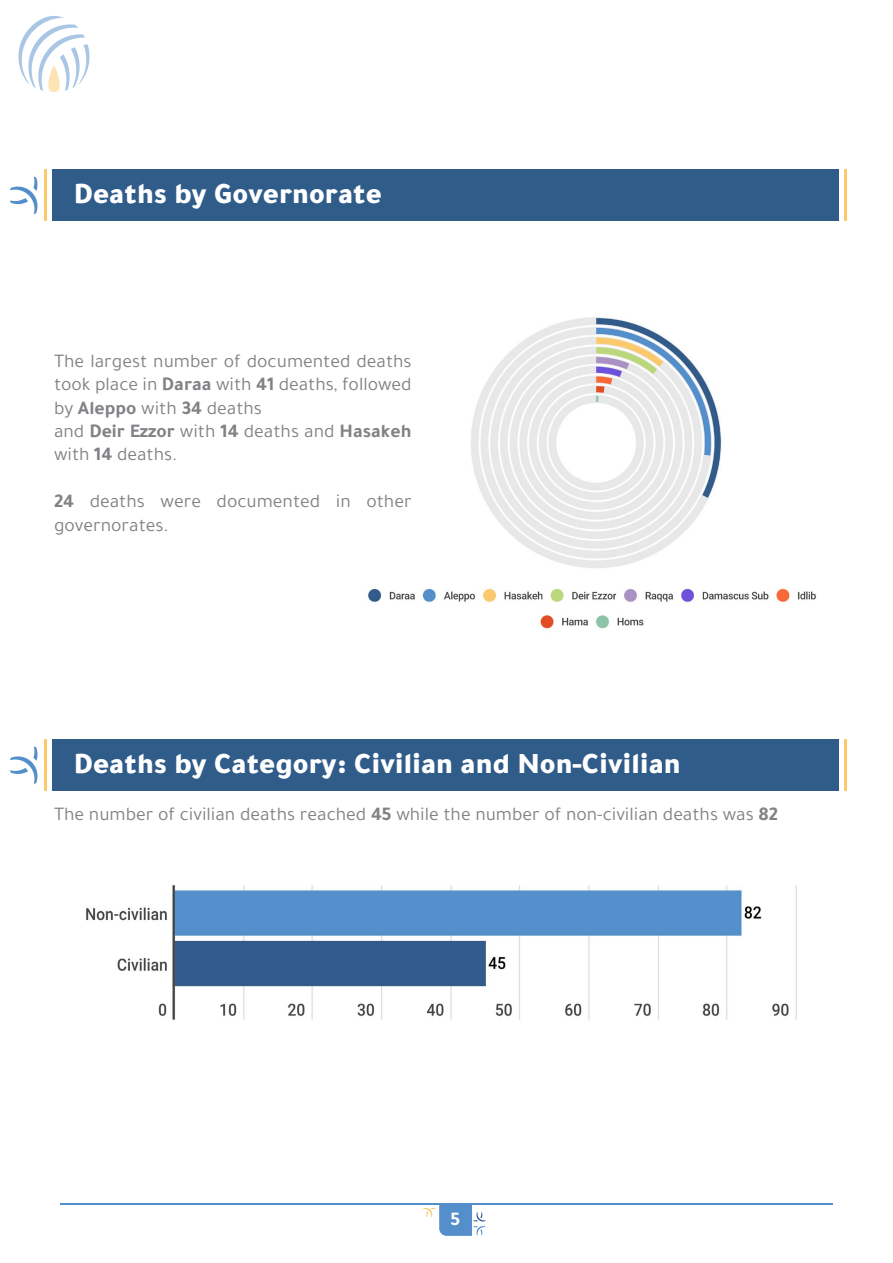
<style>
.page{position:relative;width:893px;height:1263px;background:#fff}
.page>*{position:absolute;margin:0;border:0;box-sizing:border-box;transform-origin:0 0}
.t1{font:900 30px "Tajawal";color:#fff}
.t2{font:19.5px/23.4px "Tajawal";color:#808285}
.t3{font:700 19.5px "Tajawal";color:#fff}
.s1{font-weight:700}
</style>
<div class="page">
<svg style="left:18px;top:16px;width:72px;height:76px"></svg>
<svg style="left:423px;top:1205px;width:63px;height:31px"></svg>
<hr style="left:60px;top:1203px;width:773px;height:2px;background:#548fcc">
<img style="left:368px;top:317px;width:448px;height:312px">
<img style="left:86px;top:885px;width:711px;height:135px">
<svg style="left:10px;top:177px;width:27px;height:37px"></svg>
<div style="left:53px;top:170px;width:786px;height:51px;background:#305c8a"></div>
<hr style="left:45px;top:170px;width:2px;height:51px;background:#fcc96b">
<hr style="left:844px;top:170px;width:3px;height:51px;background:#fcc96b">
<svg style="left:10px;top:746px;width:27px;height:38px"></svg>
<div style="left:53px;top:739px;width:786px;height:52px;background:#305c8a"></div>
<hr style="left:45px;top:739px;width:2px;height:52px;background:#fcc96b">
<hr style="left:844px;top:739px;width:3px;height:52px;background:#fcc96b">
<h1 class="t1" style="left:74px;top:168px;width:310px">Deaths by Governorate</h1>
<p class="t2" style="left:54px;top:349px;width:359px">The largest number of documented deaths took place in <span class="s1">Daraa</span> with <span class="s1">41</span> deaths, followed by <span class="s1">Aleppo</span> with <span class="s1">34</span> deaths<br>and <span class="s1">Deir Ezzor</span> with <span class="s1">14</span> deaths and <span class="s1">Hasakeh </span>with <span class="s1">14</span> deaths.</p>
<p class="t2" style="left:54px;top:489px;width:359px"><span class="s1">24</span> deaths were documented in other governorates.</p>
<h1 class="t1" style="left:74px;top:737px;width:608px">Deaths by Category: Civilian and Non-Civilian</h1>
<p class="t2" style="left:54px;top:802px;width:725px">The number of civilian deaths reached <span class="s1">45</span> while the number of non-civilian deaths was <span class="s1">82</span></p>
<p class="t3" style="left:450px;top:1204px;width:11px">5</p>
</div>
